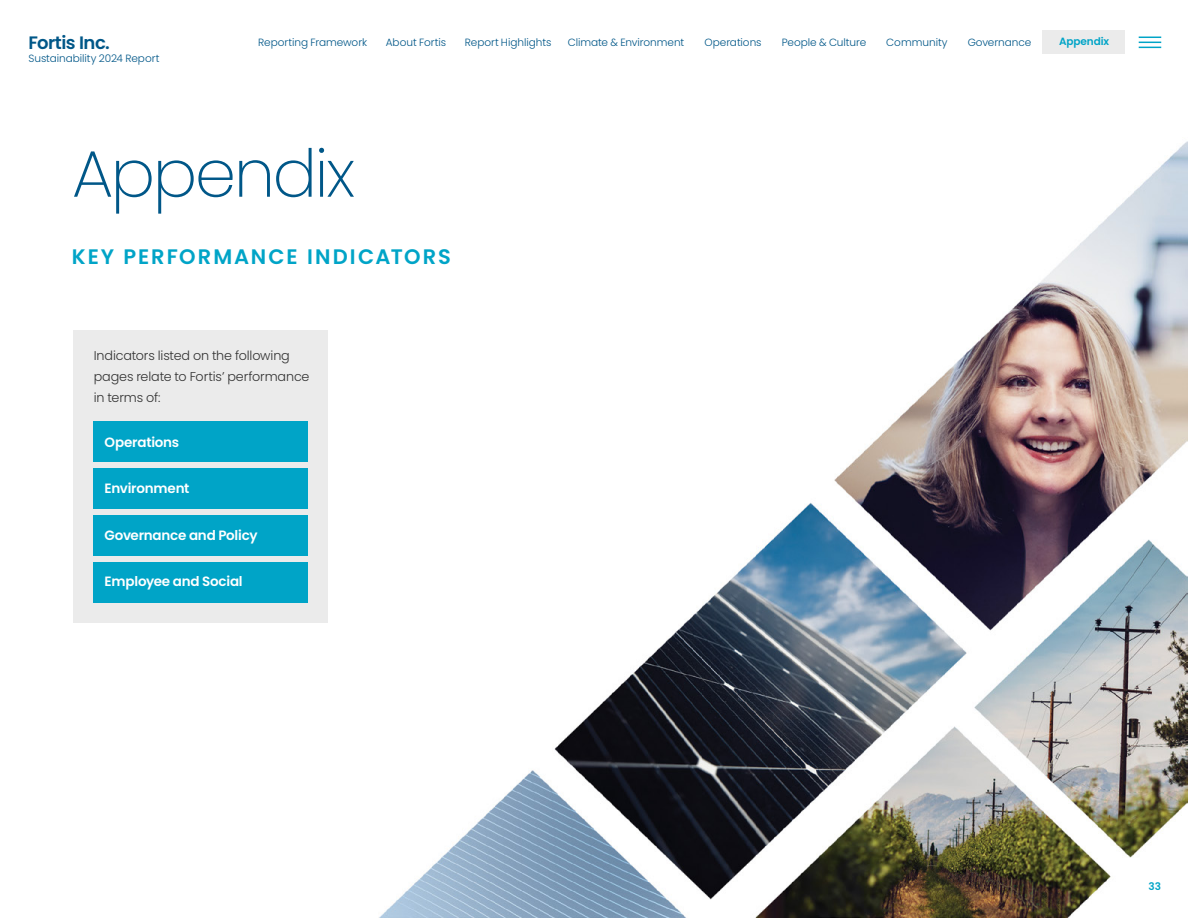
<style>
.page{position:relative;width:1188px;height:918px;background:#fff}
.page>*{position:absolute;margin:0;border:0;box-sizing:border-box;transform-origin:0 0}
.t1{font:200 66px "Poppins";letter-spacing:-.035em;color:#005788}
.t2{font:600 21px "Poppins";letter-spacing:.095em;color:#00a4c7}
.t3{font:600 18px "Poppins";letter-spacing:-.025em;color:#005788}
.t4{font:600 13.5px "Poppins";letter-spacing:-.015em;color:#fff}
.t5{font:300 12.75px/21px "Poppins";letter-spacing:-.01em;color:#333}
.t6{font:300 10.5px "Poppins";letter-spacing:-.005em;color:#005788}
.t7{font:600 10.5px "Poppins";letter-spacing:-.005em;color:#00a4c7}
</style>
<div class="page">
<img style="left:378px;top:30px;width:810px;height:888px">
<div style="left:73px;top:330px;width:255px;height:293px;background:#ebebeb"></div>
<div style="left:94px;top:422px;width:214px;height:40px;background:#00a4c7"></div>
<div style="left:94px;top:468px;width:214px;height:41px;background:#00a4c7"></div>
<div style="left:94px;top:515px;width:214px;height:41px;background:#00a4c7"></div>
<div style="left:94px;top:562px;width:214px;height:41px;background:#00a4c7"></div>
<div style="left:1042px;top:30px;width:82px;height:24px;background:#ebebeb"></div>
<svg style="left:1138px;top:36px;width:24px;height:12px"></svg>
<svg style="left:1139px;top:37px;width:22px;height:11px"></svg>
<h3 class="t3" style="left:28px;top:32px;width:83px">Fortis Inc.</h3>
<p class="t6" style="left:28px;top:52px;width:132px">Sustainability 2024 Report</p>
<p class="t6" style="left:258px;top:36px;width:110px">Reporting Framework</p>
<p class="t6" style="left:386px;top:36px;width:62px">About Fortis</p>
<p class="t6" style="left:465px;top:36px;width:88px">Report Highlights</p>
<p class="t6" style="left:568px;top:36px;width:118px">Climate &amp; Environment</p>
<p class="t6" style="left:705px;top:36px;width:59px">Operations</p>
<p class="t6" style="left:782px;top:36px;width:86px">People &amp; Culture</p>
<p class="t6" style="left:886px;top:36px;width:63px">Community</p>
<p class="t6" style="left:968px;top:36px;width:65px">Governance</p>
<p class="t7" style="left:1059px;top:36px;width:52px">Appendix</p>
<h1 class="t1" style="left:72px;top:135px;width:285px">Appendix</h1>
<h2 class="t2" style="left:72px;top:245px;width:380px">KEY PERFORMANCE INDICATORS</h2>
<p class="t5" style="left:94px;top:345px;width:217px">Indicators listed on the following pages relate to Fortis’ performance in terms of:</p>
<p class="t4" style="left:105px;top:435px;width:76px">Operations</p>
<p class="t4" style="left:105px;top:480px;width:86px">Environment</p>
<p class="t4" style="left:105px;top:528px;width:154px">Governance and Policy</p>
<p class="t4" style="left:105px;top:573px;width:140px">Employee and Social</p>
<p class="t7" style="left:1149px;top:880px;width:14px">33</p>
</div>
